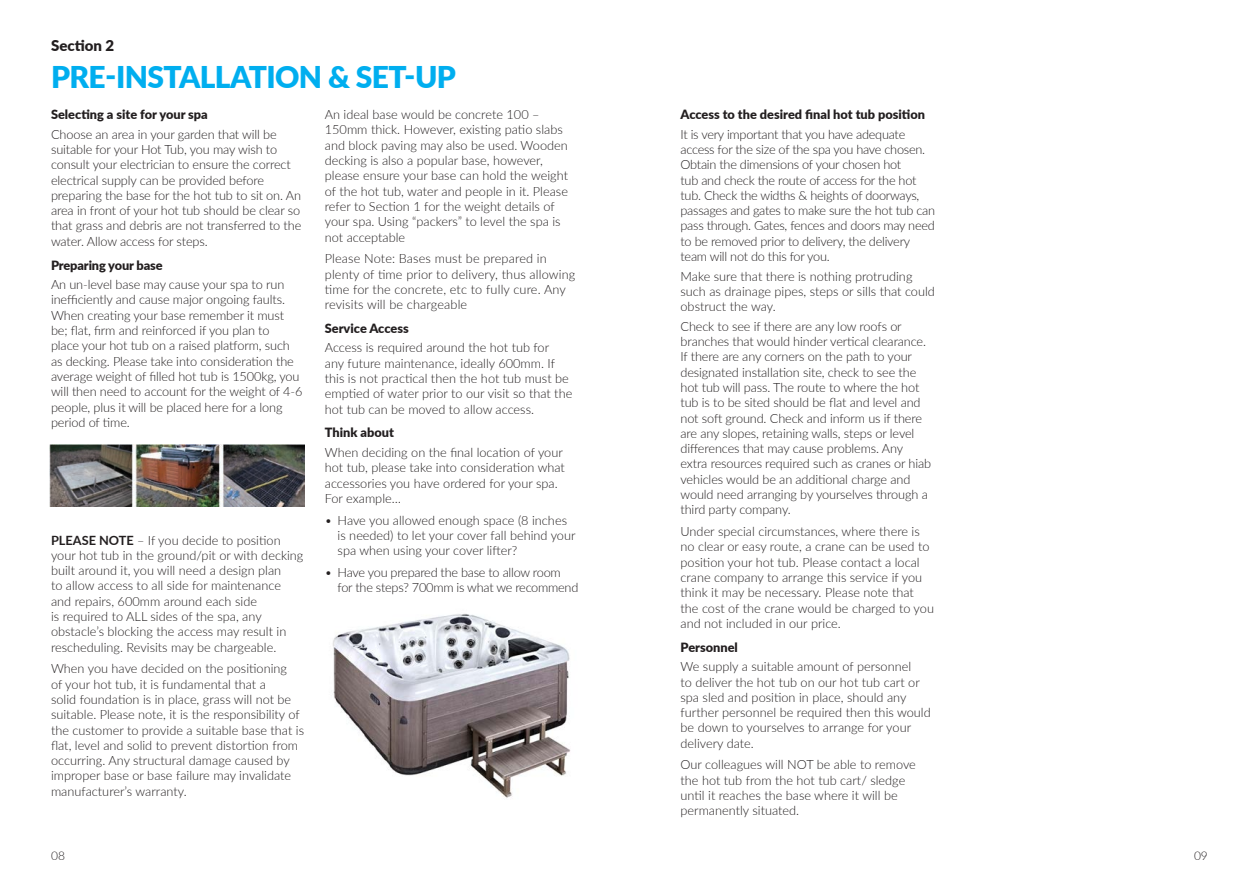
<style>
.page{position:relative;width:1259px;height:893px;background:#fff}
.page>*{position:absolute;margin:0;border:0;box-sizing:border-box;transform-origin:0 0}
.t1{font:900 30px "Lato";letter-spacing:-.02em;color:#00aeef}
.t2{font:900 15px "Lato";color:#231f20}
.t3{font:300 12.75px/15.3px "Lato";letter-spacing:-.005em;color:#231f20}
.t4{font:900 12.75px "Lato";color:#231f20}
.t5{font:300 12px "Lato";color:#231f20}
.s1{font-weight:700}
</style>
<div class="page">
<img style="left:50px;top:445px;width:255px;height:61px">
<img style="left:332px;top:614px;width:239px;height:184px">
<p class="t2" style="left:51px;top:34px;width:65px">Section 2</p>
<p class="t1" style="left:51px;top:54px;width:406px">PRE-INSTALLATION &amp; SET-UP</p>
<p class="t4" style="left:51px;top:105px;width:158px">Selecting a site for your spa</p>
<p class="t3" style="left:51px;top:126px;width:252px">Choose an area in your garden that will be suitable for your Hot Tub, you may wish to consult your electrician to ensure the correct electrical supply can be provided before preparing the base for the hot tub to sit on. An area in front of your hot tub should be clear so that grass and debris are not transferred to the water. Allow access for steps.</p>
<p class="t4" style="left:51px;top:255px;width:113px">Preparing your base</p>
<p class="t3" style="left:51px;top:276px;width:253px">An un-level base may cause your spa to run inefficiently and cause major ongoing faults.<br>When creating your base remember it must be; flat, firm and reinforced if you plan to<br>place your hot tub on a raised platform, such as decking. Please take into consideration the average weight of filled hot tub is 1500kg, you will then need to account for the weight of 4-6 people, plus it will be placed here for a long period of time.</p>
<p class="t3" style="left:51px;top:532px;width:254px"><span class="s1">PLEASE NOTE</span> – If you decide to position your hot tub in the ground/pit or with decking built around it, you will need a design plan<br>to allow access to all side for maintenance and repairs, 600mm around each side<br>is required to ALL sides of the spa, any obstacle’s blocking the access may result in rescheduling. Revisits may be chargeable.</p>
<p class="t3" style="left:51px;top:661px;width:255px">When you have decided on the positioning<br>of your hot tub, it is fundamental that a<br>solid foundation is in place, grass will not be suitable. Please note, it is the responsibility of the customer to provide a suitable base that is flat, level and solid to prevent distortion from occurring. Any structural damage caused by improper base or base failure may invalidate manufacturer’s warranty.</p>
<p class="t3" style="left:325px;top:106px;width:245px">An ideal base would be concrete 100 – 150mm thick. However, existing patio slabs and block paving may also be used. Wooden decking is also a popular base, however, please ensure your base can hold the weight of the hot tub, water and people in it. Please refer to Section 1 for the weight details of your spa. Using “packers” to level the spa is not acceptable</p>
<p class="t3" style="left:325px;top:250px;width:252px">Please Note: Bases must be prepared in plenty of time prior to delivery, thus allowing time for the concrete, etc to fully cure. Any revisits will be chargeable</p>
<p class="t4" style="left:325px;top:319px;width:85px">Service Access</p>
<p class="t3" style="left:325px;top:340px;width:249px">Access is required around the hot tub for<br>any future maintenance, ideally 600mm. If this is not practical then the hot tub must be emptied of water prior to our visit so that the hot tub can be moved to allow access.</p>
<p class="t4" style="left:325px;top:423px;width:71px">Think about</p>
<p class="t3" style="left:325px;top:444px;width:242px">When deciding on the final location of your hot tub, please take into consideration what accessories you have ordered for your spa.<br>For example…</p>
<p class="t3" style="left:337px;top:512px;width:239px;text-indent:-13px">• Have you allowed enough space (8 inches is needed) to let your cover fall behind your spa when using your cover lifter?</p>
<p class="t3" style="left:337px;top:564px;width:242px;text-indent:-13px">• Have you prepared the base to allow room for the steps? 700mm is what we recommend</p>
<p class="t4" style="left:680px;top:105px;width:246px">Access to the desired final hot tub position</p>
<p class="t3" style="left:680px;top:126px;width:256px">It is very important that you have adequate access for the size of the spa you have chosen.<br>Obtain the dimensions of your chosen hot<br>tub and check the route of access for the hot tub. Check the widths &amp; heights of doorways, passages and gates to make sure the hot tub can pass through. Gates, fences and doors may need to be removed prior to delivery, the delivery team will not do this for you.</p>
<p class="t3" style="left:680px;top:268px;width:256px">Make sure that there is nothing protruding such as drainage pipes, steps or sills that could obstruct the way.</p>
<p class="t3" style="left:680px;top:318px;width:252px">Check to see if there are any low roofs or branches that would hinder vertical clearance.<br>If there are any corners on the path to your designated installation site, check to see the hot tub will pass. The route to where the hot tub is to be sited should be flat and level and not soft ground. Check and inform us if there are any slopes, retaining walls, steps or level differences that may cause problems. Any extra resources required such as cranes or hiab vehicles would be an additional charge and would need arranging by yourselves through a third party company.</p>
<p class="t3" style="left:680px;top:523px;width:255px">Under special circumstances, where there is no clear or easy route, a crane can be used to position your hot tub. Please contact a local crane company to arrange this service if you think it may be necessary. Please note that the cost of the crane would be charged to you and not included in our price.</p>
<p class="t4" style="left:680px;top:637px;width:59px">Personnel</p>
<p class="t3" style="left:680px;top:658px;width:252px">We supply a suitable amount of personnel<br>to deliver the hot tub on our hot tub cart or spa sled and position in place, should any further personnel be required then this would be down to yourselves to arrange for your delivery date.</p>
<p class="t3" style="left:680px;top:757px;width:237px">Our colleagues will NOT be able to remove the hot tub from the hot tub cart/ sledge until it reaches the base where it will be permanently situated.</p>
<p class="t5" style="left:51px;top:847px;width:15px">08</p>
<p class="t5" style="left:1194px;top:847px;width:15px">09</p>
</div>
